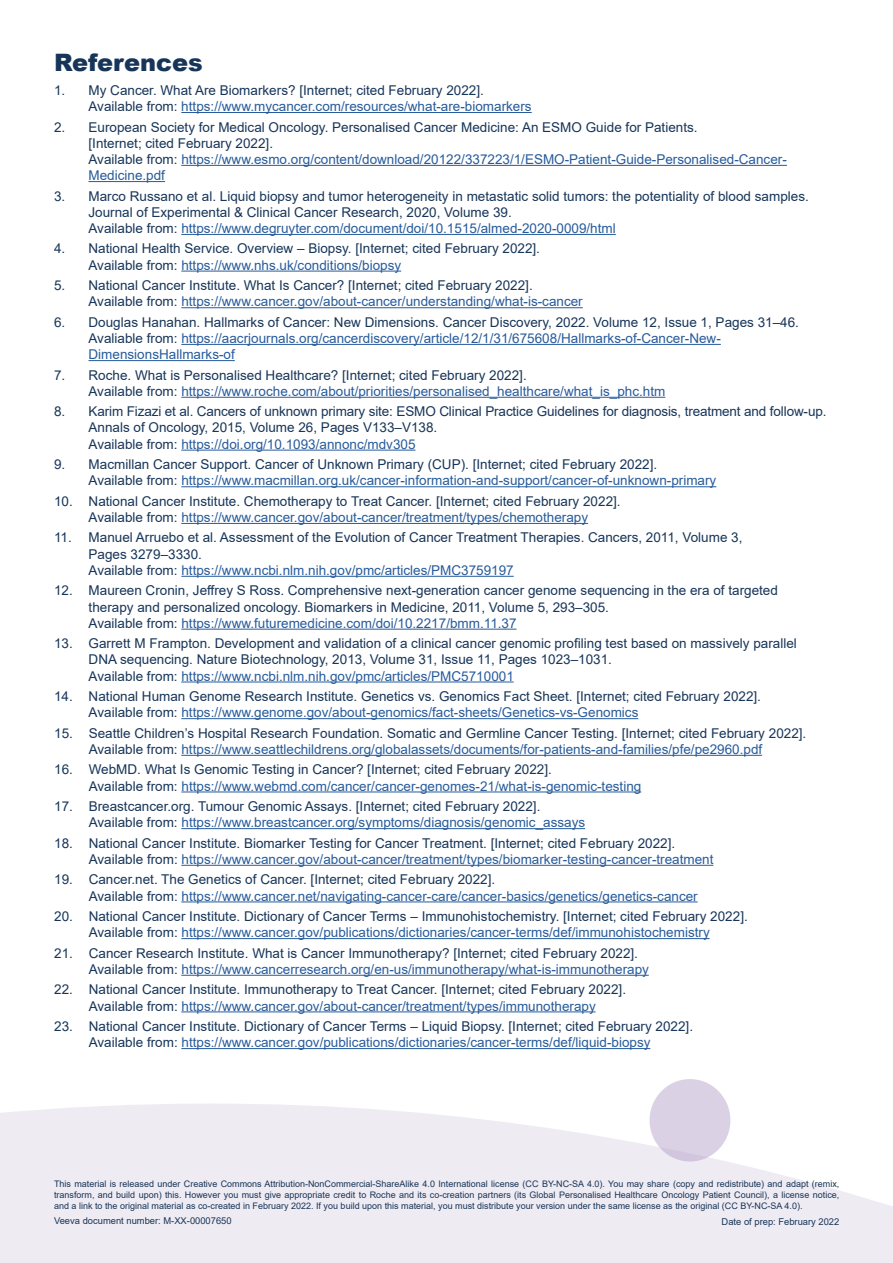
<style>
.page{position:relative;width:893px;height:1263px;background:#fff}
.page>*{position:absolute;margin:0;border:0;box-sizing:border-box;transform-origin:0 0}
.t1{font:900 24px "Arial";color:#173558}
.t2{font:13.5px/16.2px "Arial";color:#173558}
.t3{font:13.5px/16.2px "Arial";color:#275b9b}
.t4{font:9.3px "Arial";color:#173558}
.t5{font:9px/10.8px "Arial";color:#173558;text-align:justify}
.s1{color:#275b9b}
.s2{color:#173558}
</style>
<div class="page">
<div style="left:649px;top:1079px;width:81px;height:82px;background:#dbd1e5;border-radius:50%"></div>
<svg style="left:0;top:1103px;width:893px;height:160px;fill:#efebf3"></svg>
<hr style="left:181px;top:112px;width:351px;height:1px;background:#275b9b">
<hr style="left:181px;top:165px;width:606px;height:1px;background:#275b9b">
<hr style="left:88px;top:181px;width:77px;height:1px;background:#275b9b">
<hr style="left:181px;top:234px;width:435px;height:1px;background:#275b9b">
<hr style="left:181px;top:271px;width:220px;height:1px;background:#275b9b">
<hr style="left:181px;top:307px;width:402px;height:1px;background:#275b9b">
<hr style="left:181px;top:344px;width:540px;height:1px;background:#275b9b">
<hr style="left:88px;top:360px;width:147px;height:1px;background:#275b9b">
<hr style="left:181px;top:397px;width:484px;height:1px;background:#275b9b">
<hr style="left:181px;top:450px;width:234px;height:1px;background:#275b9b">
<hr style="left:181px;top:486px;width:535px;height:1px;background:#275b9b">
<hr style="left:181px;top:523px;width:407px;height:1px;background:#275b9b">
<hr style="left:181px;top:576px;width:333px;height:1px;background:#275b9b">
<hr style="left:181px;top:629px;width:335px;height:1px;background:#275b9b">
<hr style="left:181px;top:681px;width:333px;height:1px;background:#275b9b">
<hr style="left:181px;top:718px;width:457px;height:1px;background:#275b9b">
<hr style="left:181px;top:755px;width:581px;height:1px;background:#275b9b">
<hr style="left:181px;top:791px;width:460px;height:1px;background:#275b9b">
<hr style="left:181px;top:828px;width:404px;height:1px;background:#275b9b">
<hr style="left:181px;top:865px;width:532px;height:1px;background:#275b9b">
<hr style="left:181px;top:901px;width:517px;height:1px;background:#275b9b">
<hr style="left:181px;top:938px;width:529px;height:1px;background:#275b9b">
<hr style="left:181px;top:975px;width:468px;height:1px;background:#275b9b">
<hr style="left:181px;top:1011px;width:414px;height:1px;background:#275b9b">
<hr style="left:181px;top:1048px;width:469px;height:1px;background:#275b9b">
<h1 class="t1" style="left:54px;top:45px;width:150px">References</h1>
<p class="t2" style="left:89px;top:82px;width:445px;text-indent:-35px">1. My Cancer. What Are Biomarkers? [Internet; cited February 2022].<br>Available from: <span class="s1">https://www.mycancer.com/resources/what-are-biomarkers</span></p>
<p class="t2" style="left:89px;top:119px;width:700px;text-indent:-35px">2. European Society for Medical Oncology. Personalised Cancer Medicine: An ESMO Guide for Patients.<br>[Internet; cited February 2022].<br>Available from: <span class="s1">https://www.esmo.org/content/download/20122/337223/1/ESMO-Patient-Guide-Personalised-Cancer-Medicine.pdf</span></p>
<p class="t2" style="left:89px;top:188px;width:722px;text-indent:-35px">3. Marco Russano et al. Liquid biopsy and tumor heterogeneity in metastatic solid tumors: the potentiality of blood samples.<br>Journal of Experimental &amp; Clinical Cancer Research, 2020, Volume 39.<br>Available from: <span class="s1">https://www.degruyter.com/document/doi/10.1515/almed-2020-0009/html</span></p>
<p class="t2" style="left:89px;top:240px;width:453px;text-indent:-35px">4. National Health Service. Overview – Biopsy. [Internet; cited February 2022].<br>Available from: <span class="s1">https://www.nhs.uk/conditions/biopsy</span></p>
<p class="t2" style="left:89px;top:277px;width:496px;text-indent:-35px">5. National Cancer Institute. What Is Cancer? [Internet; cited February 2022].<br>Available from: <span class="s1">https://www.cancer.gov/about-cancer/understanding/what-is-cancer</span></p>
<p class="t2" style="left:89px;top:314px;width:712px;text-indent:-35px">6. Douglas Hanahan. Hallmarks of Cancer: New Dimensions. Cancer Discovery, 2022. Volume 12, Issue 1, Pages 31–46.<br>Avaliable from: <span class="s1">https://aacrjournals.org/cancerdiscovery/article/12/1/31/675608/Hallmarks-of-Cancer-New-<br>DimensionsHallmarks-of</span></p>
<p class="t2" style="left:89px;top:367px;width:578px;text-indent:-35px">7. Roche. What is Personalised Healthcare? [Internet; cited February 2022].<br>Available from: <span class="s1">https://www.roche.com/about/priorities/personalised_healthcare/what_is_phc.htm</span></p>
<p class="t2" style="left:89px;top:403px;width:739px;text-indent:-35px">8. Karim Fizazi et al. Cancers of unknown primary site: ESMO Clinical Practice Guidelines for diagnosis, treatment and follow-up.<br>Annals of Oncology, 2015, Volume 26, Pages V133–V138.<br>Available from: <span class="s1">https://doi.org/10.1093/annonc/mdv305</span></p>
<p class="t2" style="left:89px;top:456px;width:629px;text-indent:-35px">9. Macmillan Cancer Support. Cancer of Unknown Primary (CUP). [Internet; cited February 2022].<br>Available from: <span class="s1">https://www.macmillan.org.uk/cancer-information-and-support/cancer-of-unknown-primary</span></p>
<p class="t2" style="left:54px;top:493px;width:568px;text-align:center">10. National Cancer Institute. Chemotherapy to Treat Cancer. [Internet; cited February 2022].<br>Available from: <span class="s1">https://www.cancer.gov/about-cancer/treatment/types/chemotherapy</span></p>
<p class="t2" style="left:89px;top:529px;width:655px;text-indent:-35px">11. Manuel Arruebo et al. Assessment of the Evolution of Cancer Treatment Therapies. Cancers, 2011, Volume 3,<br>Pages 3279–3330.<br>Available from: <span class="s1">https://www.ncbi.nlm.nih.gov/pmc/articles/PMC3759197</span></p>
<p class="t2" style="left:89px;top:582px;width:691px;text-indent:-35px">12. Maureen Cronin, Jeffrey S Ross. Comprehensive next-generation cancer genome sequencing in the era of targeted therapy and personalized oncology. Biomarkers in Medicine, 2011, Volume 5, 293–305.<br>Available from: <span class="s1">https://www.futuremedicine.com/doi/10.2217/bmm.11.37</span></p>
<p class="t2" style="left:89px;top:635px;width:710px;text-indent:-35px">13. Garrett M Frampton. Development and validation of a clinical cancer genomic profiling test based on massively parallel<br>DNA sequencing. Nature Biotechnology, 2013, Volume 31, Issue 11, Pages 1023–1031.<br>Available from: <span class="s1">https://www.ncbi.nlm.nih.gov/pmc/articles/PMC5710001</span></p>
<p class="t2" style="left:89px;top:688px;width:674px;text-indent:-35px">14. National Human Genome Research Institute. Genetics vs. Genomics Fact Sheet. [Internet; cited February 2022].<br>Available from: <span class="s1">https://www.genome.gov/about-genomics/fact-sheets/Genetics-vs-Genomics</span></p>
<p class="t2" style="left:89px;top:725px;width:719px;text-indent:-35px">15. Seattle Children’s Hospital Research Foundation. Somatic and Germline Cancer Testing. [Internet; cited February 2022].<br>Available from: <span class="s1">https://www.seattlechildrens.org/globalassets/documents/for-patients-and-families/pfe/pe2960.pdf</span></p>
<p class="t2" style="left:89px;top:761px;width:554px;text-indent:-35px">16. WebMD. What Is Genomic Testing in Cancer? [Internet; cited February 2022].<br>Available from: <span class="s1">https://www.webmd.com/cancer/cancer-genomes-21/what-is-genomic-testing</span></p>
<p class="t2" style="left:89px;top:798px;width:498px;text-indent:-35px">17. Breastcancer.org. Tumour Genomic Assays. [Internet; cited February 2022].<br>Available from: <span class="s1">https://www.breastcancer.org/symptoms/diagnosis/genomic_assays</span></p>
<p class="t2" style="left:89px;top:835px;width:626px;text-indent:-35px">18. National Cancer Institute. Biomarker Testing for Cancer Treatment. [Internet; cited February 2022].<br>Available from: <span class="s1">https://www.cancer.gov/about-cancer/treatment/types/biomarker-testing-cancer-treatment</span></p>
<p class="t3" style="left:89px;top:871px;width:610px;text-indent:-35px"><span class="s2">19. Cancer.net. The Genetics of Cancer. [Internet; cited February 2022].<br>Available from:</span> https://www.cancer.net/navigating-cancer-care/cancer-basics/genetics/genetics-cancer</p>
<p class="t2" style="left:54px;top:908px;width:695px;text-align:center">20. National Cancer Institute. Dictionary of Cancer Terms – Immunohistochemistry. [Internet; cited February 2022].<br>Available from: <span class="s1">https://www.cancer.gov/publications/dictionaries/cancer-terms/def/immunohistochemistry</span></p>
<p class="t2" style="left:89px;top:945px;width:562px;text-indent:-35px">21. Cancer Research Institute. What is Cancer Immunotherapy? [Internet; cited February 2022].<br>Available from: <span class="s1">https://www.cancerresearch.org/en-us/immunotherapy/what-is-immunotherapy</span></p>
<p class="t2" style="left:54px;top:981px;width:573px;text-align:center">22. National Cancer Institute. Immunotherapy to Treat Cancer. [Internet; cited February 2022].<br>Available from: <span class="s1">https://www.cancer.gov/about-cancer/treatment/types/immunotherapy</span></p>
<p class="t2" style="left:54px;top:1018px;width:640px;text-align:center">23. National Cancer Institute. Dictionary of Cancer Terms – Liquid Biopsy. [Internet; cited February 2022].<br>Available from: <span class="s1">https://www.cancer.gov/publications/dictionaries/cancer-terms/def/liquid-biopsy</span></p>
<p class="t5" style="left:54px;top:1178px;width:787px">This material is released under Creative Commons Attribution-NonCommercial-ShareAlike 4.0 International license (CC BY-NC-SA 4.0). You may share (copy and redistribute) and adapt (remix, transform, and build upon) this. However you must give appropriate credit to Roche and its co-creation partners (its Global Personalised Healthcare Oncology Patient Council), a license notice, and a link to the original material as co-created in February 2022. If you build upon this material, you must distribute your version under the same license as the original (CC BY-NC-SA 4.0).</p>
<p class="t4" style="left:54px;top:1214px;width:179px">Veeva document number: M-XX-00007650</p>
<p class="t4" style="left:722px;top:1215px;width:119px">Date of prep: February 2022</p>
</div>
